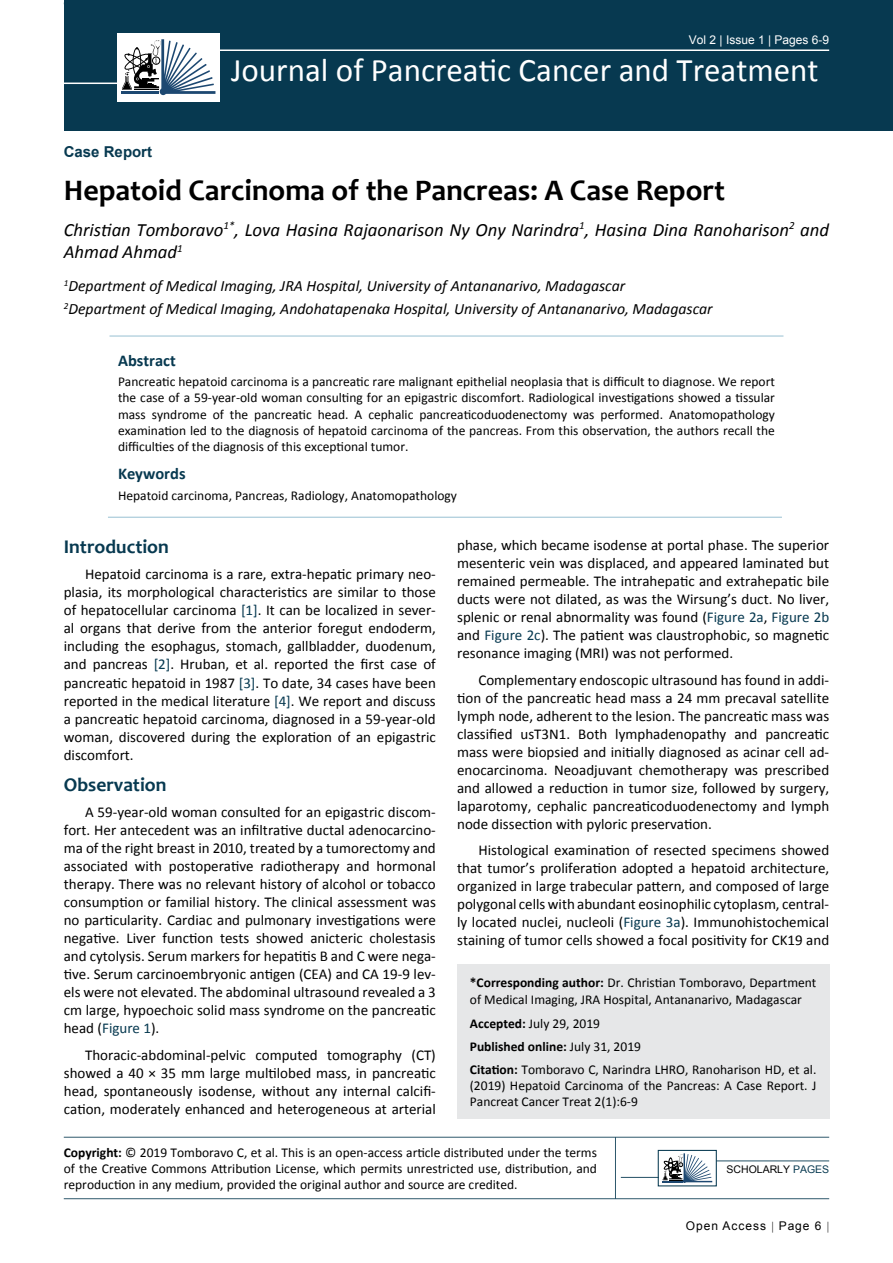
<style>
.page{position:relative;width:893px;height:1263px;background:#fff}
.page>*{position:absolute;margin:0;border:0;box-sizing:border-box;transform-origin:0 0}
.t1{font:33px "Calibri";color:#fff}
.t2{font:700 30px "Candara";color:#000}
.t3{font:700 19.5px "Candara";color:#073950}
.t4{font:italic 18.75px/22.5px "Calibri";color:#000}
.t5{font:700 16.5px "Calibri";color:#073950}
.t6{font:italic 15.75px/23.1px "Calibri";color:#000}
.t7{font:15px/18px "Calibri";color:#000;text-align:justify}
.t8{font:700 15px "Arial";color:#073950}
.t9{font:13.5px/16.2px "Calibri";color:#000}
.t10{font:12px "Arial";color:#fff}
.t11{font:12px "Arial";letter-spacing:.08em;color:#000}
.t12{font:10.5px "Arial";color:#000}
.s1{color:#073950}
.s2{font-weight:700}
</style>
<div class="page">
<div style="left:64px;top:0;width:829px;height:131px;background:#073950"></div>
<div style="left:457px;top:964px;width:372px;height:155px;background:#e6e7e8"></div>
<hr style="left:218px;top:49px;width:611px;height:2px;background:#fff">
<div style="left:117px;top:33px;width:102px;height:69px;background:#fff"></div>
<hr style="left:121px;top:91px;width:38px;height:3px;background:#1d4871">
<svg style="left:122px;top:39px;width:93px;height:55px"></svg>
<div style="left:160px;top:88px;width:7px;height:7px;background:#1d4871;border-radius:50%"></div>
<hr style="left:64px;top:83px;width:54px;height:1px;background:#fff">
<hr style="left:64px;top:1137px;width:765px;height:1px;background:#073950">
<hr style="left:64px;top:1198px;width:765px;height:1px;background:#073950">
<hr style="left:615px;top:1137px;width:1px;height:62px;background:#073950">
<div style="left:658px;top:1150px;width:59px;height:36px;border:1px solid #073950"></div>
<svg style="left:662px;top:1153px;width:50px;height:30px"></svg>
<hr style="left:716px;top:1160px;width:113px;height:1px;background:#073950">
<hr style="left:621px;top:1177px;width:38px;height:1px;background:#073950">
<hr style="left:109px;top:336px;width:674px;height:1px;background:#98c0d2">
<hr style="left:108px;top:517px;width:674px;height:1px;background:#98c0d2">
<p class="t10" style="left:689px;top:32px;width:142px">Vol 2 | Issue 1 | Pages 6-9</p>
<p class="t8" style="left:64px;top:142px;width:90px">Case Report</p>
<h1 class="t1" style="left:231px;top:49px;width:589px">Journal of Pancreatic Cancer and Treatment</h1>
<h2 class="t2" style="left:64px;top:172px;width:663px">Hepatoid Carcinoma of the Pancreas: A Case Report</h2>
<p class="t4" style="left:64px;top:217px;width:767px">Christian Tomboravo<sup>1*</sup>, Lova Hasina Rajaonarison Ny Ony Narindra<sup>1</sup>, Hasina Dina Ranoharison<sup>2</sup> and<br>Ahmad Ahmad<sup>1</sup></p>
<p class="t6" style="left:64px;top:274px;width:650px"><sup>1</sup>Department of Medical Imaging, JRA Hospital, University of Antananarivo, Madagascar<br><sup>2</sup>Department of Medical Imaging, Andohatapenaka Hospital, University of Antananarivo, Madagascar</p>
<p class="t5" style="left:118px;top:350px;width:59px">Abstract</p>
<p class="t9" style="left:118px;top:374px;width:658px;text-align:justify">Pancreatic hepatoid carcinoma is a pancreatic rare malignant epithelial neoplasia that is difficult to diagnose. We report the case of a 59-year-old woman consulting for an epigastric discomfort. Radiological investigations showed a tissular mass syndrome of the pancreatic head. A cephalic pancreaticoduodenectomy was performed. Anatomopathology examination led to the diagnosis of hepatoid carcinoma of the pancreas. From this observation, the authors recall the difficulties of the diagnosis of this exceptional tumor.</p>
<p class="t5" style="left:118px;top:463px;width:69px">Keywords</p>
<p class="t9" style="left:118px;top:487px;width:341px">Hepatoid carcinoma, Pancreas, Radiology, Anatomopathology</p>
<h3 class="t3" style="left:64px;top:534px;width:107px">Introduction</h3>
<p class="t7" style="left:64px;top:565px;width:374px;text-indent:21px">Hepatoid carcinoma is a rare, extra-hepatic primary neo&shy;plasia, its morphological characteristics are similar to those of hepatocellular carcinoma <span class="s1">[1]</span>. It can be localized in sever&shy;al organs that derive from the anterior foregut endoderm, including the esophagus, stomach, gallbladder, duodenum, and pancreas <span class="s1">[2]</span>. Hruban, et al. reported the first case of pancreatic hepatoid in 1987 <span class="s1">[3]</span>. To date, 34 cases have been reported in the medical literature <span class="s1">[4]</span>. We report and discuss a pancreatic hepatoid carcinoma, diagnosed in a 59-year-old woman, discovered during the exploration of an epigastric discomfort.</p>
<h3 class="t3" style="left:64px;top:772px;width:104px">Observation</h3>
<p class="t7" style="left:64px;top:803px;width:374px;text-indent:21px">A 59-year-old woman consulted for an epigastric discom&shy;fort. Her antecedent was an infiltrative ductal adenocarcino&shy;ma of the right breast in 2010, treated by a tumorectomy and associated with postoperative radiotherapy and hormonal therapy. There was no relevant history of alcohol or tobacco consumption or familial history. The clinical assessment was no particularity. Cardiac and pulmonary investigations were negative. Liver function tests showed anicteric cholestasis and cytolysis. Serum markers for hepatitis B and C were nega&shy;tive. Serum carcinoembryonic antigen (CEA) and CA 19-9 lev&shy;els were not elevated. The abdominal ultrasound revealed a 3 cm large, hypoechoic solid mass syndrome on the pancreatic head (<span class="s1">Figure 1</span>).</p>
<p class="t7" style="left:64px;top:1045px;width:374px;text-indent:21px">Thoracic-abdominal-pelvic computed tomography (CT) showed a 40 × 35 mm large multilobed mass, in pancreatic head, spontaneously isodense, without any internal calcifi&shy;cation, moderately enhanced and heterogeneous at arterial</p>
<p class="t7" style="left:457px;top:536px;width:374px">phase, which became isodense at portal phase. The superior mesenteric vein was displaced, and appeared laminated but remained permeable. The intrahepatic and extrahepatic bile ducts were not dilated, as was the Wirsung’s duct. No liver, splenic or renal abnormality was found (<span class="s1">Figure 2a</span>, <span class="s1">Figure 2b </span>and <span class="s1">Figure 2c</span>). The patient was claustrophobic, so magnetic resonance imaging (MRI) was not performed.</p>
<p class="t7" style="left:457px;top:671px;width:374px;text-indent:21px">Complementary endoscopic ultrasound has found in addi&shy;tion of the pancreatic head mass a 24 mm precaval satellite lymph node, adherent to the lesion. The pancreatic mass was classified usT3N1. Both lymphadenopathy and pancreatic mass were biopsied and initially diagnosed as acinar cell ad&shy;enocarcinoma. Neoadjuvant chemotherapy was prescribed and allowed a reduction in tumor size, followed by surgery, laparotomy, cephalic pancreaticoduodenectomy and lymph node dissection with pyloric preservation.</p>
<p class="t7" style="left:457px;top:841px;width:374px;text-indent:21px">Histological examination of resected specimens showed that tumor’s proliferation adopted a hepatoid architecture, organized in large trabecular pattern, and composed of large polygonal cells with abundant eosinophilic cytoplasm, central&shy;ly located nuclei, nucleoli (<span class="s1">Figure 3a</span>). Immunohistochemical staining of tumor cells showed a focal positivity for CK19 and</p>
<p class="t9" style="left:470px;top:975px;width:348px"><span class="s2">*Corresponding author:</span> Dr. Christian Tomboravo, Department of Medical Imaging, JRA Hospital, Antananarivo, Madagascar</p>
<p class="t9" style="left:470px;top:1011px;width:348px;line-height:23px"><span class="s2">Accepted:</span> July 29, 2019<br><span class="s2">Published online:</span> July 31, 2019<br><span class="s2">Citation:</span> Tomboravo C, Narindra LHRO, Ranoharison HD, et al.</p>
<p class="t9" style="left:470px;top:1077px;width:348px">(2019) Hepatoid Carcinoma of the Pancreas: A Case Report. J<br>Pancreat Cancer Treat 2(1):6-9</p>
<p class="t9" style="left:64px;top:1144px;width:535px;text-align:justify"><span class="s2">Copyright:</span> © 2019 Tomboravo C, et al. This is an open-access article distributed under the terms of the Creative Commons Attribution License, which permits unrestricted use, distribution, and reproduction in any medium, provided the original author and source are credited.</p>
<p class="t12" style="left:726px;top:1162px;width:102px">Scholarly <span class="s1">Pages</span></p>
<p class="t11" style="left:686px;top:1218px;width:137px">Open Access Page 6</p>
</div>
